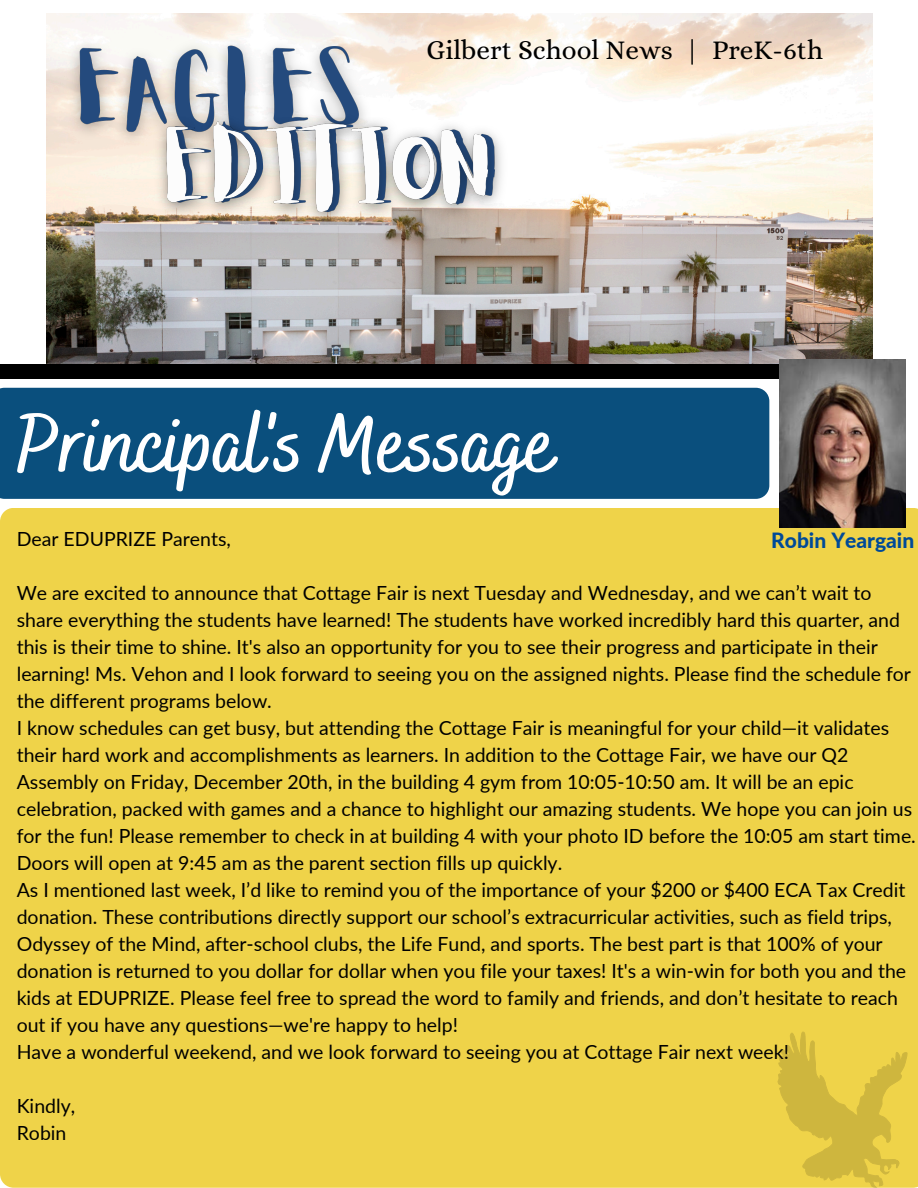
<style>
.page{position:relative;width:918px;height:1188px;background:#fff}
.page>*{position:absolute;margin:0;border:0;box-sizing:border-box;transform-origin:0 0}
.t1{font:700 82.5px "Bakerie Smooth";color:#fff}
.t2{font:27.15px "Alice";color:#000}
.t3{font:800 21px "Lato";color:#004a98}
.t4{font:19.5px/27px "Lato";color:#000}
</style>
<div class="page">
<div style="left:0;top:388px;width:769px;height:111px;background:#0a4f7d"></div>
<div style="left:0;top:508px;width:918px;height:680px;background:#efd349"></div>
<img style="left:46px;top:13px;width:826px;height:351px">
<div style="left:0;top:364px;width:884px;height:15px;background:#000"></div>
<svg style="left:778px;top:1032px;width:130px;height:156px;background:#e0c544"></svg>
<img style="left:780px;top:359px;width:126px;height:169px">
<img style="left:59px;top:25px;width:321px;height:133px">
<img style="left:145px;top:102px;width:364px;height:134px">
<p class="t2" style="left:427px;top:35px;width:398px">Gilbert School News | PreK-6th</p>
<p class="t1" style="left:17px;top:396px;width:539px">Principal's Message</p>
<p class="t4" style="left:17px;top:525px;width:216px">Dear EDUPRIZE Parents,</p>
<h3 class="t4" style="left:17px;top:579px;width:896px">We are excited to announce that Cottage Fair is next Tuesday and Wednesday, and we can’t wait to share everything the students have learned! The students have worked incredibly hard this quarter, and this is their time to shine. It's also an opportunity for you to see their progress and participate in their learning! Ms. Vehon and I look forward to seeing you on the assigned nights. Please find the schedule for the different programs below.</h3>
<p class="t4" style="left:17px;top:714px;width:901px">I know schedules can get busy, but attending the Cottage Fair is meaningful for your child—it validates their hard work and accomplishments as learners. In addition to the Cottage Fair, we have our Q2<br>Assembly on Friday, December 20th, in the building 4 gym from 10:05-10:50 am. It will be an epic celebration, packed with games and a chance to highlight our amazing students. We hope you can join us for the fun! Please remember to check in at building 4 with your photo ID before the 10:05 am start time.<br>Doors will open at 9:45 am as the parent section fills up quickly.</p>
<p class="t4" style="left:17px;top:876px;width:891px">As I mentioned last week, I’d like to remind you of the importance of your $200 or $400 ECA Tax Credit donation. These contributions directly support our school’s extracurricular activities, such as field trips, Odyssey of the Mind, after-school clubs, the Life Fund, and sports. The best part is that 100% of your donation is returned to you dollar for dollar when you file your taxes! It's a win-win for both you and the kids at EDUPRIZE. Please feel free to spread the word to family and friends, and don’t hesitate to reach out if you have any questions—we're happy to help!</p>
<h2 class="t4" style="left:17px;top:1038px;width:774px">Have a wonderful weekend, and we look forward to seeing you at Cottage Fair next week!</h2>
<p class="t4" style="left:17px;top:1092px;width:60px">Kindly,</p>
<p class="t4" style="left:17px;top:1119px;width:51px">Robin</p>
<p class="t3" style="left:771px;top:527px;width:145px">Robin Yeargain</p>
</div>
